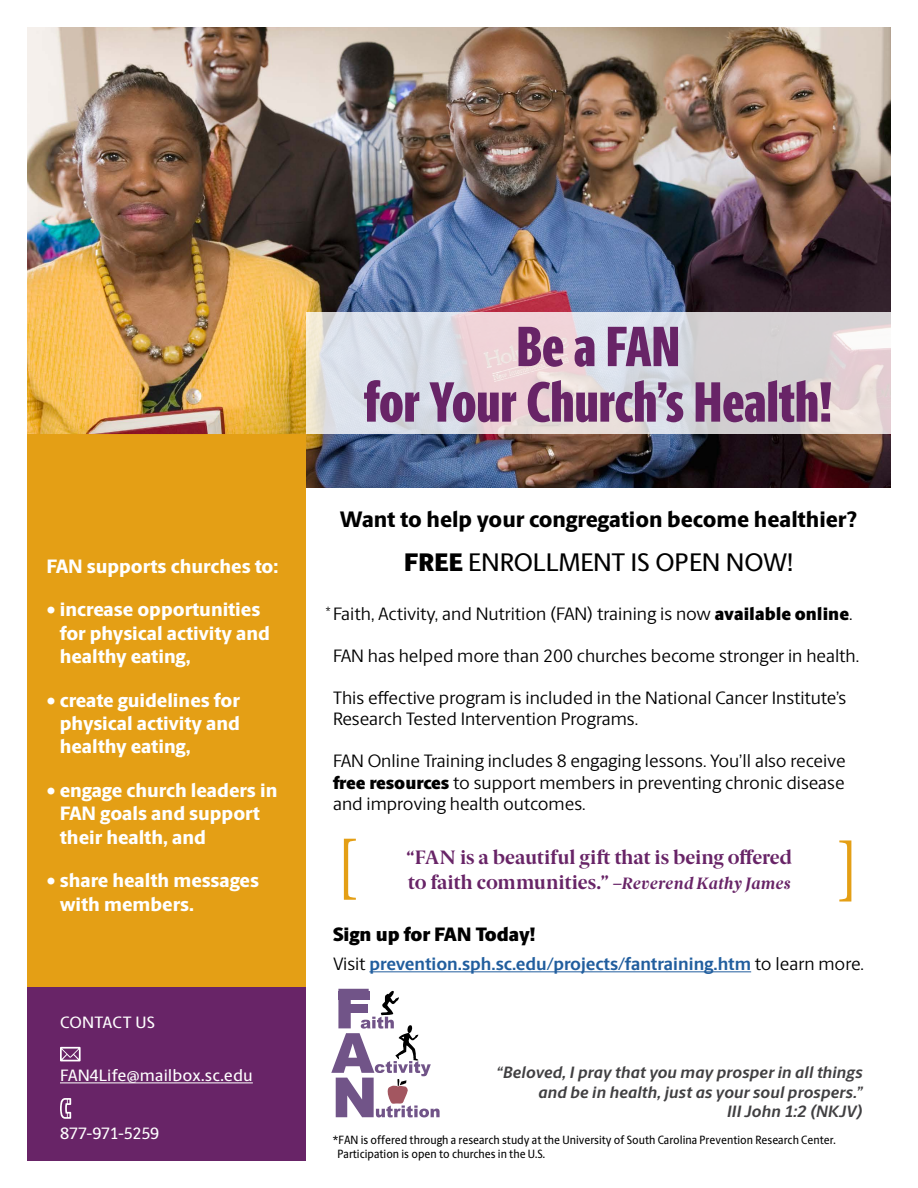
<style>
.page{position:relative;width:918px;height:1188px;background:#fff}
.page>*{position:absolute;margin:0;border:0;box-sizing:border-box;transform-origin:0 0}
.t1{font:70.5px "Minion Pro";color:#e49f15}
.t2{font:800 57px/55.5px "Berlingske Sans X Cn";letter-spacing:-.005em;color:#682467;text-align:center}
.t3{font:500 25.5px "Berlingske Sans";letter-spacing:-.01em;color:#000}
.t4{font:800 22.5px "Berlingske Sans";color:#000}
.t5{font:800 19.5px/23.4px "Berlingske Sans";color:#fff}
.t6{font:700 19.5px/25.5px "Berlingske Serif";color:#682467}
.t7{font:900 19.5px "Berlingske Sans";letter-spacing:-.005em;color:#000}
.t8{font:18px/21.6px "Berlingske Sans";color:#000}
.t9{font:700 18px "Berlingske Sans";color:#215e9e}
.t10{font:italic 700 16.5px/19.8px "Berlingske Sans";color:#414042;text-align:right}
.t11{font:500 16.5px "Berlingske Sans";letter-spacing:.005em;color:#fff}
.t12{font:500 16.5px "Berlingske Sans";letter-spacing:-.02em;color:#fff}
.t13{font:500 12px/14.4px "Berlingske Sans";color:#000}
.t14{font:12px "Berlingske Sans";color:#000;scale:.9 1}
.s1{font-weight:900}
.s2{font-style:italic;font-size:16.5px}
.s3{font-weight:400;color:#000}
</style>
<div class="page">
<img style="left:27px;top:27px;width:864px;height:460px">
<svg style="left:306px;top:312px;width:585px;height:122px"></svg>
<div style="left:27px;top:434px;width:279px;height:553px;background:#e49f15"></div>
<div style="left:27px;top:987px;width:279px;height:174px;background:#682467"></div>
<hr style="left:60px;top:1082px;width:193px;height:1px;background:#fff">
<svg style="left:60px;top:1047px;width:21px;height:14px"></svg>
<svg style="left:60px;top:1098px;width:11px;height:21px"></svg>
<hr style="left:369px;top:971px;width:382px;height:1px;background:#215e9e">
<svg style="left:331px;top:989px;width:109px;height:128px"></svg>
<p class="t5" style="left:46px;top:554px;width:233px">FAN supports churches to:</p>
<p class="t5" style="left:60px;top:597px;width:212px;text-indent:-13px">• increase opportunities for physical activity and healthy eating,</p>
<p class="t5" style="left:60px;top:688px;width:182px;text-align:justify;text-indent:-13px">• create guidelines for physical activity and healthy eating,</p>
<p class="t5" style="left:60px;top:778px;width:219px;text-indent:-13px">• engage church leaders in<br>FAN goals and support their health, and</p>
<p class="t5" style="left:60px;top:869px;width:201px;text-indent:-13px">• share health messages with members.</p>
<p class="t11" style="left:60px;top:1009px;width:96px">CONTACT US</p>
<p class="t11" style="left:60px;top:1062px;width:194px">FAN4Life@mailbox.sc.edu</p>
<p class="t12" style="left:60px;top:1119px;width:101px">877-971-5259</p>
<h2 class="t2" style="left:364px;top:318px;width:470px">Be a FAN<br>for Your Church’s Health!</h2>
<p class="t4" style="left:340px;top:503px;width:519px">Want to help your congregation become healthier?</p>
<h3 class="t3" style="left:404px;top:542px;width:391px"><span class="s1">FREE</span> ENROLLMENT IS OPEN NOW!</h3>
<p class="t8" style="left:333px;top:602px;width:521px">Faith, Activity, and Nutrition (FAN) training is now <span class="s1">available online</span>.</p>
<p class="t8" style="left:333px;top:644px;width:528px">FAN has helped more than 200 churches become stronger in health.</p>
<p class="t8" style="left:333px;top:686px;width:515px">This effective program is included in the National Cancer Institute’s<br>Research Tested Intervention Programs.</p>
<p class="t8" style="left:333px;top:749px;width:514px;text-align:justify">FAN Online Training includes 8 engaging lessons. You’ll also receive <span class="s1">free resources</span> to support members in preventing chronic disease and improving health outcomes.</p>
<p class="t14" style="left:326px;top:603px;width:7px">*</p>
<h1 class="t1" style="left:335px;top:819px;width:26px">[</h1>
<h1 class="t1" style="left:835px;top:820px;width:26px">]</h1>
<p class="t6" style="left:406px;top:844px;width:387px">“FAN is a beautiful gift that is being offered to faith communities.” <span class="s2">–Reverend Kathy James</span></p>
<p class="t7" style="left:333px;top:919px;width:204px">Sign up for FAN Today!</p>
<p class="t9" style="left:333px;top:950px;width:533px"><span class="s3">Visit</span> prevention.sph.sc.edu/projects/fantraining.htm <span class="s3">to learn more.</span></p>
<p class="t10" style="left:497px;top:1062px;width:368px">“Beloved, I pray that you may prosper in all things and be in health, just as your soul prospers.”<br>III John 1:2 (NKJV)</p>
<p class="t13" style="left:337px;top:1132px;width:500px;text-indent:-5px">*FAN is offered through a research study at the University of South Carolina Prevention Research Center.<br>Participation is open to churches in the U.S.</p>
</div>
